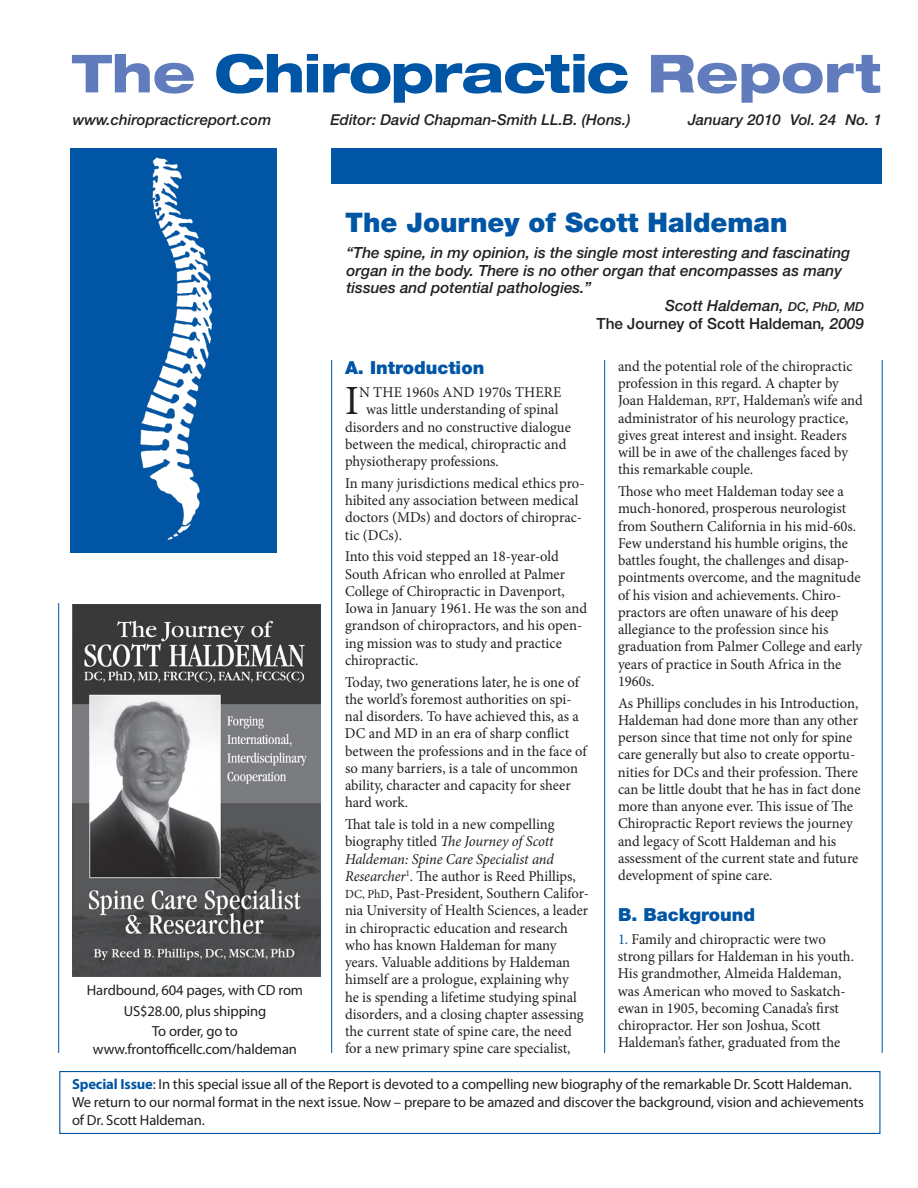
<style>
.page{position:relative;width:918px;height:1188px;background:#fff}
.page>*{position:absolute;margin:0;border:0;box-sizing:border-box;transform-origin:0 0}
.t1{font:800 expanded 52.5px "Helvetica Neue";letter-spacing:-.02em;color:#0155a5}
.t2{font:41.55px "Minion Pro";color:#231f20}
.t3{font:900 27px "Helvetica Neue";color:#0155a5}
.t4{font:900 18px "Helvetica Neue";color:#0155a5}
.t5{font:italic 500 15.3px "Helvetica Neue";color:#231f20}
.t6{font:500 15.3px "Helvetica Neue";color:#231f20}
.t7{font:15px/17.2px "Minion Pro";color:#231f20}
.t8{font:italic 500 15px "Helvetica Neue";color:#231f20}
.t9{font:14.7px/17.7px "Myriad Pro";letter-spacing:-.01em;color:#231f20}
.s1{color:#607cbd}
.s2{font-size:12.3px}
.s3{font-style:italic}
.s4{color:#0155a5}
.s5{font-weight:700;color:#0155a5}
</style>
<div class="page">
<hr style="left:331px;top:360px;width:1px;height:693px;background:#0155a5">
<hr style="left:604px;top:360px;width:1px;height:693px;background:#0155a5">
<hr style="left:882px;top:360px;width:1px;height:693px;background:#0155a5">
<hr style="left:58px;top:603px;width:1px;height:450px;background:#0155a5">
<div style="left:331px;top:149px;width:551px;height:35px;background:#0155a5"></div>
<img style="left:71px;top:149px;width:206px;height:404px">
<div style="left:59px;top:1071px;width:821px;height:63px;border:1px solid #0155a5"></div>
<img style="left:73px;top:604px;width:247px;height:373px">
<h1 class="t1" style="left:72px;top:40px;width:812px"><span class="s1">The</span> Chiropractic <span class="s1">Report</span></h1>
<p class="t8" style="left:73px;top:110px;width:200px">www.chiropracticreport.com</p>
<p class="t8" style="left:330px;top:110px;width:302px">Editor: David Chapman-Smith LL.B. (Hons.)</p>
<p class="t8" style="left:688px;top:111px;width:196px">January 2010 Vol. 24 No. 1</p>
<h3 class="t3" style="left:345px;top:207px;width:444px">The Journey of Scott Haldeman</h3>
<p class="t9" style="left:87px;top:979px;width:218px;line-height:20.7px;text-align:center">Hardbound, 604 pages, with CD rom<br>US$28.00, plus shipping<br>To order, go to</p>
<p class="t9" style="left:93px;top:1040px;width:206px">www.frontofficellc.com/haldeman</p>
<p class="t5" style="left:346px;top:244px;width:505px">“The spine, in my opinion, is the single most interesting and fascinating</p>
<p class="t5" style="left:346px;top:261px;width:497px">organ in the body. There is no other organ that encompasses as many</p>
<p class="t5" style="left:346px;top:279px;width:246px">tissues and potential pathologies.”</p>
<p class="t5" style="left:665px;top:297px;width:200px">Scott Haldeman, <span class="s2">DC, PhD, MD</span></p>
<p class="t6" style="left:597px;top:314px;width:269px">The Journey of Scott Haldeman<span class="s3">, 2009</span></p>
<p class="t4" style="left:345px;top:357px;width:141px">A. Introduction</p>
<h2 class="t2" style="left:345px;top:373px;width:15px">I</h2>
<p class="t7" style="left:359px;top:384px;width:204px">n the 1960s and 1970s there</p>
<p class="t7" style="left:366px;top:401px;width:194px">was little understanding of spinal</p>
<p class="t7" style="left:345px;top:418px;width:227px">disorders and no constructive dialogue</p>
<p class="t7" style="left:345px;top:435px;width:223px">between the medical, chiropractic and</p>
<p class="t7" style="left:345px;top:453px;width:155px">physiotherapy professions.</p>
<p class="t7" style="left:345px;top:474px;width:241px">In many jurisdictions medical ethics pro&shy;hibited any association between medical doctors (MDs) and doctors of chiroprac&shy;tic (DCs).</p>
<p class="t7" style="left:345px;top:548px;width:244px">Into this void stepped an 18-year-old South African who enrolled at Palmer College of Chiropractic in Davenport, Iowa in January 1961. He was the son and grandson of chiropractors, and his open&shy;ing mission was to study and practice chiropractic.</p>
<p class="t7" style="left:345px;top:673px;width:243px">Today, two generations later, he is one of the world’s foremost authorities on spi&shy;nal disorders. To have achieved this, as a DC and MD in an era of sharp conflict between the professions and in the face of so many barriers, is a tale of uncommon ability, character and capacity for sheer hard work.</p>
<p class="t7" style="left:345px;top:816px;width:246px">That tale is told in a new compelling biography titled <span class="s3">The Journey of Scott Haldeman: Spine Care Specialist and Researcher</span><sup>1</sup>. The author is Reed Phillips, <span class="s2">DC, PhD</span>, Past-President, Southern Califor&shy;nia University of Health Sciences, a leader in chiropractic education and research who has known Haldeman for many years. Valuable additions by Haldeman himself are a prologue, explaining why<br>he is spending a lifetime studying spinal disorders, and a closing chapter assessing the current state of spine care, the need for a new primary spine care specialist,</p>
<p class="t7" style="left:618px;top:358px;width:246px">and the potential role of the chiropractic profession in this regard. A chapter by Joan Haldeman, <span class="s2">RPT</span>, Haldeman’s wife and administrator of his neurology practice, gives great interest and insight. Readers will be in awe of the challenges faced by this remarkable couple.</p>
<p class="t7" style="left:618px;top:483px;width:246px">Those who meet Haldeman today see a much-honored, prosperous neurologist from Southern California in his mid-60s.<br>Few understand his humble origins, the battles fought, the challenges and disap&shy;pointments overcome, and the magnitude of his vision and achievements. Chiro&shy;practors are often unaware of his deep allegiance to the profession since his graduation from Palmer College and early years of practice in South Africa in the 1960s.</p>
<p class="t7" style="left:618px;top:694px;width:244px">As Phillips concludes in his Introduction, Haldeman had done more than any other person since that time not only for spine care generally but also to create opportu&shy;nities for DCs and their profession. There can be little doubt that he has in fact done more than anyone ever. This issue of The Chiropractic Report reviews the journey and legacy of Scott Haldeman and his assessment of the current state and future development of spine care.</p>
<p class="t4" style="left:618px;top:904px;width:139px">B. Background</p>
<p class="t7" style="left:618px;top:931px;width:238px"><span class="s4">1.</span> Family and chiropractic were two strong pillars for Haldeman in his youth.<br>His grandmother, Almeida Haldeman, was American who moved to Saskatch&shy;ewan in 1905, becoming Canada’s first chiropractor. Her son Joshua, Scott Haldeman’s father, graduated from the</p>
<p class="t9" style="left:72px;top:1075px;width:794px"><span class="s5">Special Issue</span>: In this special issue all of the Report is devoted to a compelling new biography of the remarkable Dr. Scott Haldeman.<br>We return to our normal format in the next issue. Now – prepare to be amazed and discover the background, vision and achievements of Dr. Scott Haldeman.</p>
</div>
